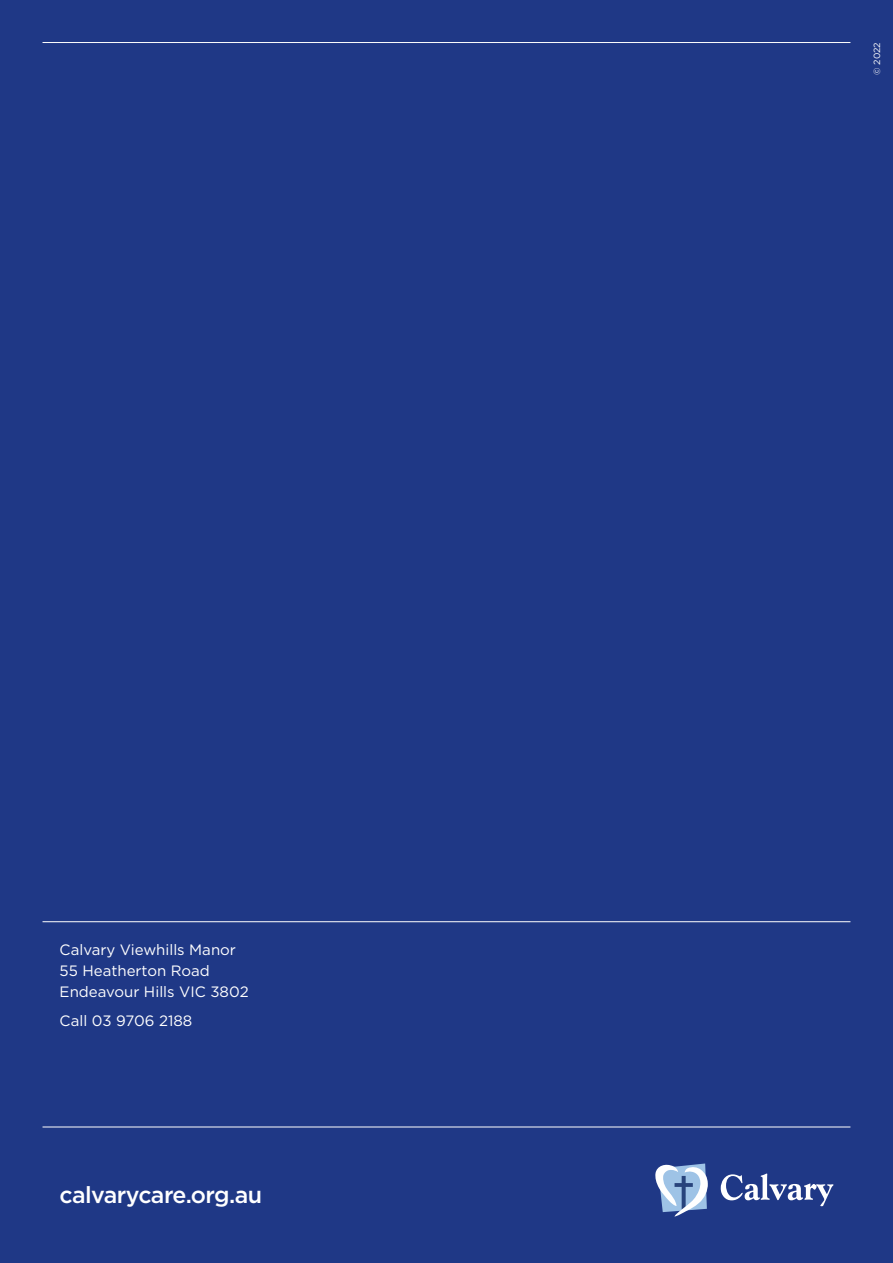
<style>
.page{position:relative;width:893px;height:1263px;background:#1f3886}
.page>*{position:absolute;margin:0;border:0;box-sizing:border-box;transform-origin:0 0}
.t1{font:500 23.1px "Gotham";letter-spacing:-.025em;color:#fff}
.t2{font:15px/21px "Gotham";color:#fff}
.t3{font:9px "Gotham";color:#fff}
</style>
<div class="page">
<hr style="left:43px;top:42px;width:807px;height:1px;background:#fff">
<hr style="left:43px;top:1127px;width:807px;height:1px;background:#fff">
<hr style="left:43px;top:921px;width:807px;height:1px;background:#fff">
<svg style="left:655px;top:1163px;width:53px;height:53px"></svg>
<svg style="left:721px;top:1173px;width:112px;height:33px"></svg>
<p class="t2" style="left:60px;top:939px;width:191px">Calvary Viewhills Manor<br>55 Heatherton Road<br>Endeavour Hills VIC 3802</p>
<p class="t2" style="left:60px;top:1010px;width:134px">Call 03 9706 2188</p>
<h1 class="t1" style="left:60px;top:1180px;width:204px">calvarycare.org.au</h1>
<p class="t3" style="left:871px;top:75px;width:34px;rotate:-90deg">© 2022</p>
</div>
